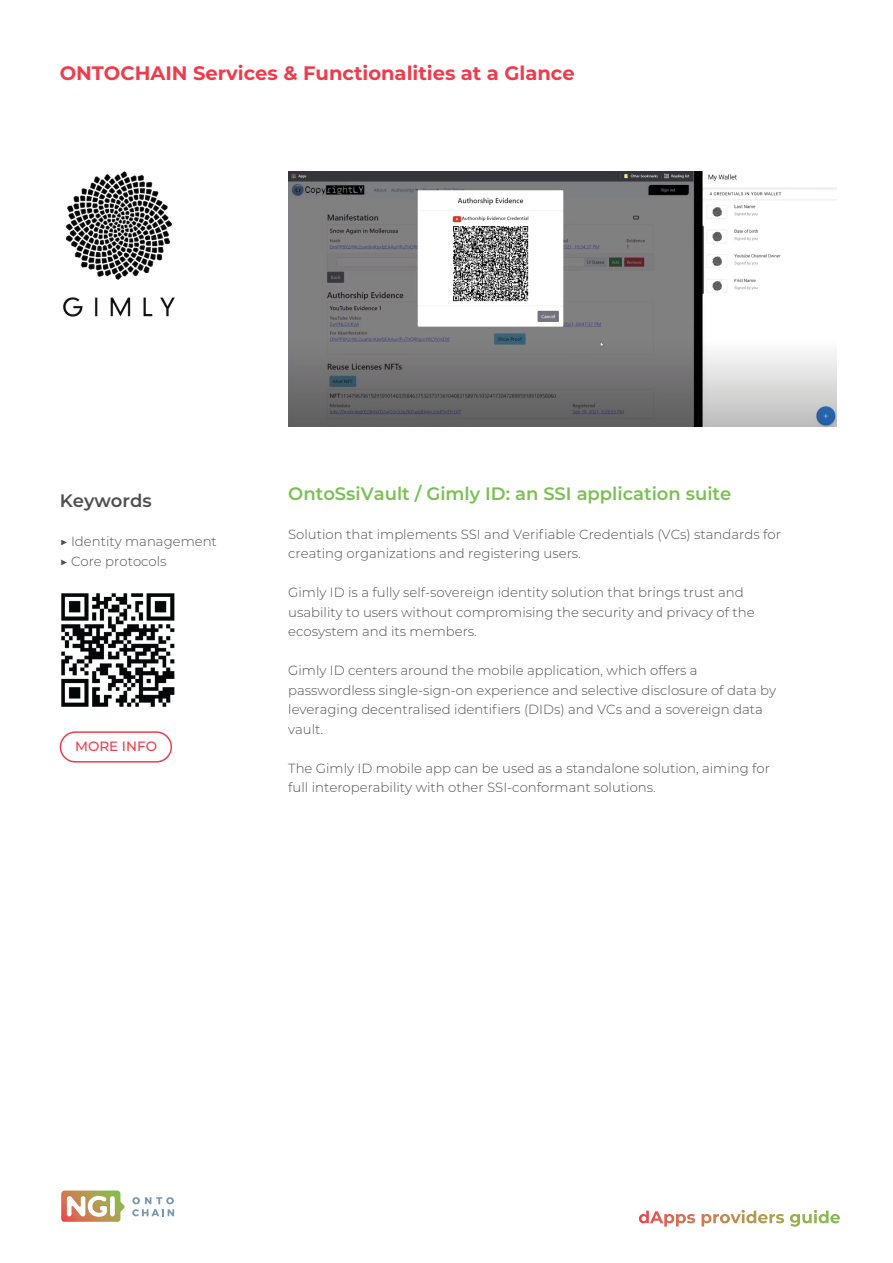
<style>
.page{position:relative;width:893px;height:1263px;background:#fff}
.page>*{position:absolute;margin:0;border:0;box-sizing:border-box;transform-origin:0 0}
.t1{font:700 19.5px "Montserrat";color:#ef3c4d}
.t2{font:600 18px "Montserrat";color:#79c151}
.t3{font:600 18px "Montserrat";color:#4f4f51}
.t4{font:500 13.5px "Montserrat";color:#ef3c4d}
.t5{font:300 13.2px/19.5px "Montserrat";color:#4f4f51}
</style>
<div class="page">
<svg style="left:132px;top:1197px;width:42px;height:19px"></svg>
<svg style="left:61px;top:1190px;width:64px;height:32px"></svg>
<img style="left:63px;top:171px;width:112px;height:146px">
<img style="left:288px;top:172px;width:548px;height:255px">
<img style="left:61px;top:594px;width:113px;height:113px">
<div style="left:60px;top:731px;width:112px;height:31px;border:2px solid #ef3c4d;border-radius:15px"></div>
<svg style="left:639px;top:1210px;width:201px;height:17px"></svg>
<h1 class="t1" style="left:60px;top:59px;width:517px">ONTOCHAIN Services &amp; Functionalities at a Glance</h1>
<h2 class="t3" style="left:60px;top:488px;width:94px">Keywords</h2>
<p class="t5" style="left:60px;top:531px;width:159px">▶ Identity management ▶ Core protocols</p>
<p class="t4" style="left:75px;top:737px;width:83px">MORE INFO</p>
<h2 class="t2" style="left:288px;top:481px;width:445px">OntoSsiVault / Gimly ID: an SSI application suite</h2>
<p class="t5" style="left:288px;top:524px;width:494px">Solution that implements SSI and Verifiable Credentials (VCs) standards for creating organizations and registering users.</p>
<p class="t5" style="left:288px;top:583px;width:468px">Gimly ID is a fully self-sovereign identity solution that brings trust and usability to users without compromising the security and privacy of the ecosystem and its members.</p>
<p class="t5" style="left:288px;top:661px;width:489px">Gimly ID centers around the mobile application, which offers a passwordless single-sign-on experience and selective disclosure of data by leveraging decentralised identifiers (DIDs) and VCs and a sovereign data vault.</p>
<p class="t5" style="left:288px;top:758px;width:483px">The Gimly ID mobile app can be used as a standalone solution, aiming for full interoperability with other SSI-conformant solutions.</p>
</div>
